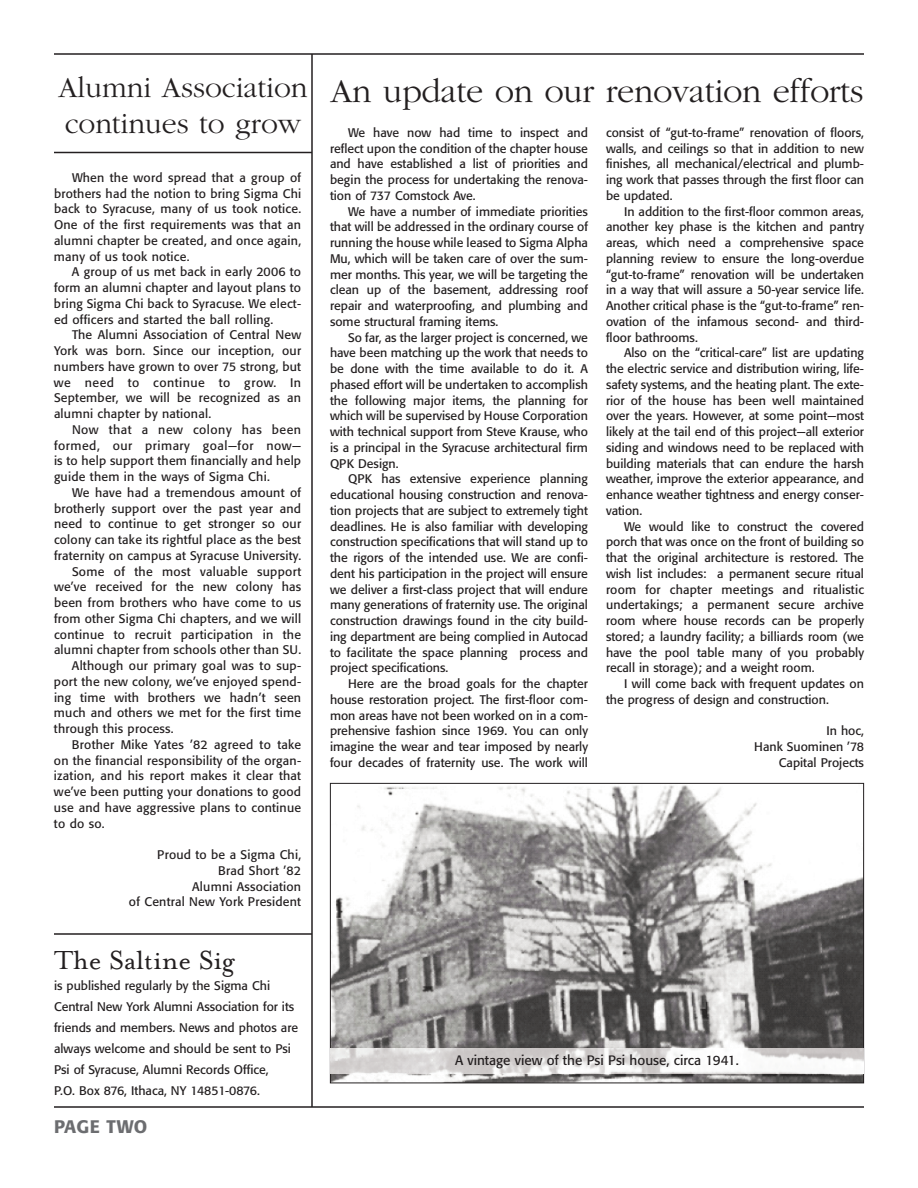
<style>
.page{position:relative;width:918px;height:1188px;background:#fff}
.page>*{position:absolute;margin:0;border:0;box-sizing:border-box;transform-origin:0 0}
.t1{font:300 34.5px "Garamond";letter-spacing:-.01em;color:#231f20}
.t2{font:300 30px/36px "Garamond";color:#231f20}
.t3{font:30px "Mrs Eaves Roman";color:#231f20}
.t4{font:500 18px "Formata";letter-spacing:.01em;color:#6c6d70}
.t5{font:13.5px "Formata";color:#231f20}
.t6{font:12.3px/15.8px "Formata";letter-spacing:.015em;color:#231f20;text-align:justify}
</style>
<div class="page">
<hr style="left:54px;top:53px;width:810px;height:2px;background:#231f20">
<hr style="left:54px;top:1106px;width:810px;height:2px;background:#231f20">
<hr style="left:311px;top:54px;width:2px;height:1053px;background:#231f20">
<hr style="left:54px;top:152px;width:258px;height:1px;background:#231f20">
<img style="left:332px;top:785px;width:530px;height:296px">
<div style="left:330px;top:783px;width:534px;height:300px;border:1px solid #231f20"></div>
<svg style="left:863px;top:1049px;width:2px;height:24px"></svg>
<svg style="left:330px;top:1049px;width:1px;height:24px"></svg>
<img style="left:331px;top:1049px;width:532px;height:24px">
<hr style="left:54px;top:933px;width:258px;height:2px;background:#231f20">
<h2 class="t2" style="left:58px;top:69px;width:251px">Alumni Association continues to grow</h2>
<p class="t6" style="left:54px;top:171px;width:249px;text-indent:18px">When the word spread that a group of brothers had the notion to bring Sigma Chi back to Syracuse, many of us took notice.<br>One of the first requirements was that an alumni chapter be created, and once again, many of us took notice.</p>
<p class="t6" style="left:54px;top:265px;width:249px;text-indent:18px">A group of us met back in early 2006 to form an alumni chapter and layout plans to bring Sigma Chi back to Syracuse. We elect&shy;ed officers and started the ball rolling.</p>
<p class="t6" style="left:54px;top:328px;width:249px;text-indent:18px">The Alumni Association of Central New York was born. Since our inception, our numbers have grown to over 75 strong, but we need to continue to grow. In September, we will be recognized as an alumni chapter by national.</p>
<p class="t6" style="left:54px;top:423px;width:249px;text-indent:18px">Now that a new colony has been formed, our primary goal—for now— is to help support them financially and help guide them in the ways of Sigma Chi.</p>
<p class="t6" style="left:72px;top:486px;width:231px">We have had a tremendous amount of</p>
<p class="t6" style="left:54px;top:501px;width:249px">brotherly support over the past year and</p>
<p class="t6" style="left:54px;top:517px;width:249px">need to continue to get stronger so our</p>
<p class="t6" style="left:54px;top:533px;width:249px">colony can take its rightful place as the best</p>
<p class="t6" style="left:54px;top:549px;width:249px">fraternity on campus at Syracuse University.</p>
<p class="t6" style="left:72px;top:564px;width:231px">Some of the most valuable support</p>
<p class="t6" style="left:54px;top:580px;width:249px">we’ve received for the new colony has</p>
<p class="t6" style="left:54px;top:596px;width:249px">been from brothers who have come to us</p>
<p class="t6" style="left:54px;top:612px;width:249px">from other Sigma Chi chapters, and we will</p>
<p class="t6" style="left:54px;top:627px;width:249px">continue to recruit participation in the</p>
<p class="t6" style="left:54px;top:643px;width:249px">alumni chapter from schools other than SU.</p>
<p class="t6" style="left:72px;top:659px;width:231px">Although our primary goal was to sup-</p>
<p class="t6" style="left:54px;top:675px;width:249px">port the new colony, we’ve enjoyed spend-</p>
<p class="t6" style="left:54px;top:690px;width:249px">ing time with brothers we hadn’t seen</p>
<p class="t6" style="left:54px;top:706px;width:249px">much and others we met for the first time</p>
<p class="t6" style="left:54px;top:722px;width:121px">through this process.</p>
<p class="t6" style="left:72px;top:738px;width:231px">Brother Mike Yates ’82 agreed to take</p>
<p class="t6" style="left:54px;top:753px;width:249px">on the financial responsibility of the organ-</p>
<p class="t6" style="left:54px;top:769px;width:249px">ization, and his report makes it clear that</p>
<p class="t6" style="left:54px;top:785px;width:249px">we’ve been putting your donations to good</p>
<p class="t6" style="left:54px;top:801px;width:249px">use and have aggressive plans to continue</p>
<p class="t6" style="left:54px;top:816px;width:52px">to do so.</p>
<p class="t6" style="left:129px;top:848px;width:174px;text-align:right">Proud to be a Sigma Chi,<br>Brad Short ’82<br>Alumni Association<br>of Central New York President</p>
<h2 class="t3" style="left:54px;top:941px;width:182px">The Saltine Sig</h2>
<p class="t6" style="left:54px;top:976px;width:246px;line-height:21px;text-align:left">is published regularly by the Sigma Chi Central New York Alumni Association for its friends and members. News and photos are always welcome and should be sent to Psi Psi of Syracuse, Alumni Records Office,<br>P.O. Box 876, Ithaca, NY 14851-0876.</p>
<h3 class="t4" style="left:54px;top:1119px;width:95px">PAGE TWO</h3>
<h1 class="t1" style="left:331px;top:70px;width:534px">An update on our renovation efforts</h1>
<p class="t6" style="left:330px;top:126px;width:260px;text-indent:18px">We have now had time to inspect and reflect upon the condition of the chapter house and have established a list of priorities and begin the process for undertaking the renova&shy;tion of 737 Comstock Ave.</p>
<p class="t6" style="left:330px;top:204px;width:260px;text-indent:18px">We have a number of immediate priorities that will be addressed in the ordinary course of running the house while leased to Sigma Alpha Mu, which will be taken care of over the sum&shy;mer months. This year, we will be targeting the clean up of the basement, addressing roof repair and waterproofing, and plumbing and some structural framing items.</p>
<p class="t6" style="left:330px;top:330px;width:260px;text-indent:18px">So far, as the larger project is concerned, we have been matching up the work that needs to be done with the time available to do it. A phased effort will be undertaken to accomplish the following major items, the planning for which will be supervised by House Corporation with technical support from Steve Krause, who is a principal in the Syracuse architectural firm QPK Design.</p>
<p class="t6" style="left:330px;top:472px;width:260px;text-indent:18px">QPK has extensive experience planning educational housing construction and renova&shy;tion projects that are subject to extremely tight deadlines. He is also familiar with developing construction specifications that will stand up to the rigors of the intended use. We are confi&shy;dent his participation in the project will ensure we deliver a first-class project that will endure many generations of fraternity use. The original construction drawings found in the city build&shy;ing department are being complied in Autocad to facilitate the space planning process and project specifications.</p>
<p class="t6" style="left:330px;top:677px;width:260px;text-indent:18px">Here are the broad goals for the chapter house restoration project. The first-floor com&shy;mon areas have not been worked on in a com&shy;prehensive fashion since 1969. You can only imagine the wear and tear imposed by nearly four decades of fraternity use. The work will</p>
<p class="t6" style="left:606px;top:126px;width:260px">consist of “gut-to-frame” renovation of floors, walls, and ceilings so that in addition to new finishes, all mechanical/electrical and plumb&shy;ing work that passes through the first floor can be updated.</p>
<p class="t6" style="left:606px;top:204px;width:260px;text-indent:18px">In addition to the first-floor common areas, another key phase is the kitchen and pantry areas, which need a comprehensive space planning review to ensure the long-overdue “gut-to-frame” renovation will be undertaken in a way that will assure a 50-year service life.<br>Another critical phase is the “gut-to-frame” ren&shy;ovation of the infamous second- and third&shy;floor bathrooms.</p>
<p class="t6" style="left:606px;top:346px;width:260px;text-indent:18px">Also on the “critical-care” list are updating the electric service and distribution wiring, life&shy;safety systems, and the heating plant. The exte&shy;rior of the house has been well maintained over the years. However, at some point—most likely at the tail end of this project—all exterior siding and windows need to be replaced with building materials that can endure the harsh weather, improve the exterior appearance, and enhance weather tightness and energy conser&shy;vation.</p>
<p class="t6" style="left:606px;top:519px;width:260px;text-indent:18px">We would like to construct the covered porch that was once on the front of building so that the original architecture is restored. The wish list includes: a permanent secure ritual room for chapter meetings and ritualistic undertakings; a permanent secure archive room where house records can be properly stored; a laundry facility; a billiards room (we have the pool table many of you probably recall in storage); and a weight room.</p>
<p class="t6" style="left:606px;top:677px;width:260px;text-indent:18px">I will come back with frequent updates on the progress of design and construction.</p>
<p class="t6" style="left:754px;top:724px;width:111px;text-align:right">In hoc,<br>Hank Suominen ’78<br>Capital Projects</p>
<p class="t5" style="left:455px;top:1054px;width:285px">A vintage view of the Psi Psi house, circa 1941.</p>
</div>
